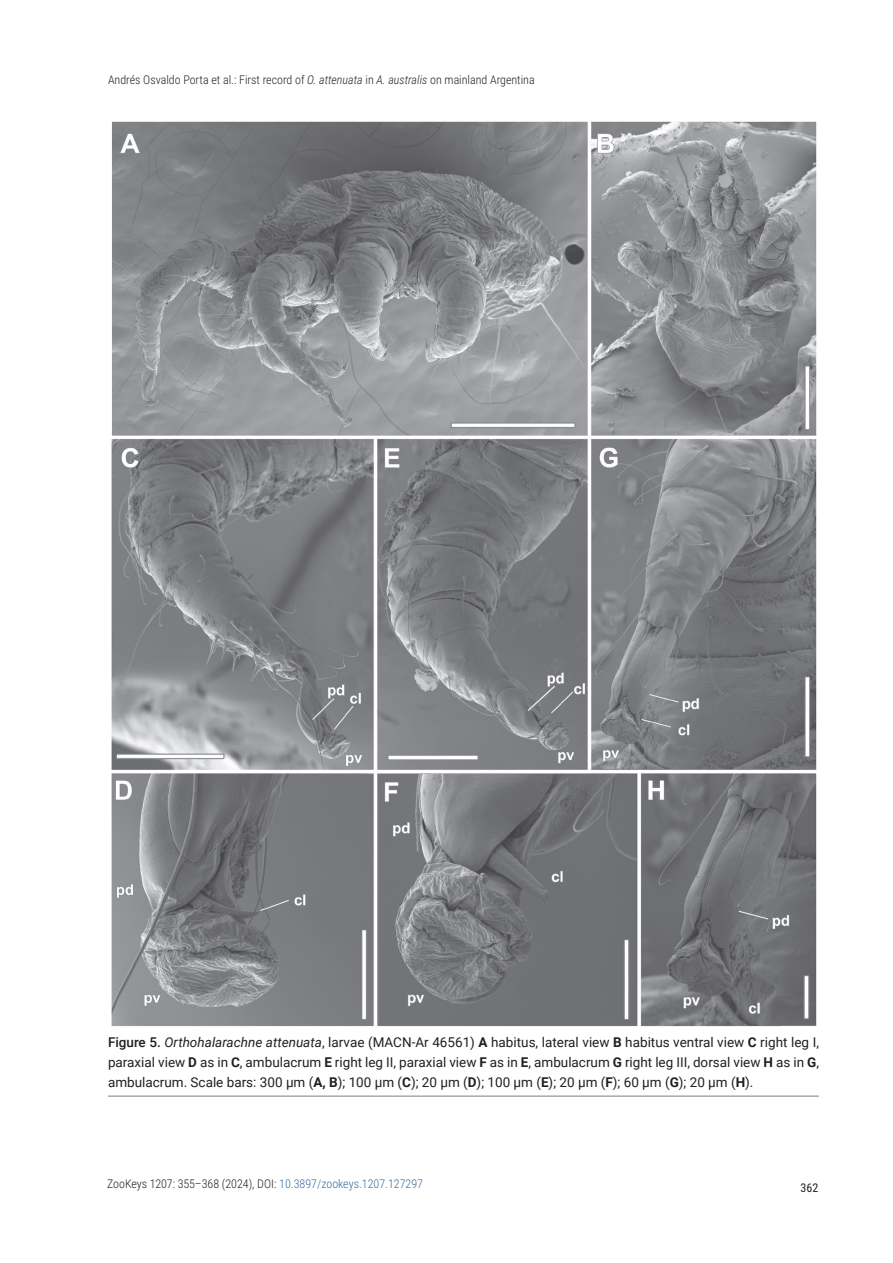
<style>
.page{position:relative;width:893px;height:1263px;background:#fff}
.page>*{position:absolute;margin:0;border:0;box-sizing:border-box;transform-origin:0 0}
.t1{font:13.5px/19.8px "Roboto";color:#231f20;text-align:justify}
.t2{font:300 12px "Roboto Condensed";color:#231f20}
.t3{font:12px "Roboto Condensed";color:#231f20}
.s1{font-style:italic}
.s2{font-weight:500}
.s3{font-weight:700}
.s4{color:#376ba5}
</style>
<div class="page">
<img style="left:111px;top:121px;width:706px;height:906px">
<hr style="left:108px;top:1095px;width:711px;height:2px;background:#a8a9ad">
<p class="t2" style="left:108px;top:71px;width:428px">Andrés Osvaldo Porta et al.: First record of <span class="s1">O. attenuata</span> in <span class="s1">A. australis</span> on mainland Argentina</p>
<p class="t1" style="left:108px;top:1032px;width:712px"><span class="s2">Figure 5.</span> <span class="s1">Orthohalarachne attenuata</span>, larvae (MACN-Ar 46561) <span class="s3">A</span> habitus, lateral view <span class="s3">B</span> habitus ventral view <span class="s3">C</span> right leg I, paraxial view <span class="s3">D</span> as in <span class="s3">C</span>, ambulacrum <span class="s3">E</span> right leg II, paraxial view <span class="s3">F</span> as in <span class="s3">E</span>, ambulacrum <span class="s3">G</span> right leg III, dorsal view <span class="s3">H</span> as in <span class="s3">G</span>, ambulacrum. Scale bars: 300 µm (<span class="s3">A, B</span>); 100 µm (<span class="s3">C</span>); 20 µm (<span class="s3">D</span>); 100 µm (<span class="s3">E</span>); 20 µm (<span class="s3">F</span>); 60 µm (<span class="s3">G</span>); 20 µm (<span class="s3">H</span>).</p>
<p class="t2" style="left:107px;top:1175px;width:318px">ZooKeys 1207: 355–368 (2024), DOI: <span class="s4">10.3897/zookeys.1207.127297</span></p>
<p class="t3" style="left:801px;top:1179px;width:19px">362</p>
</div>
